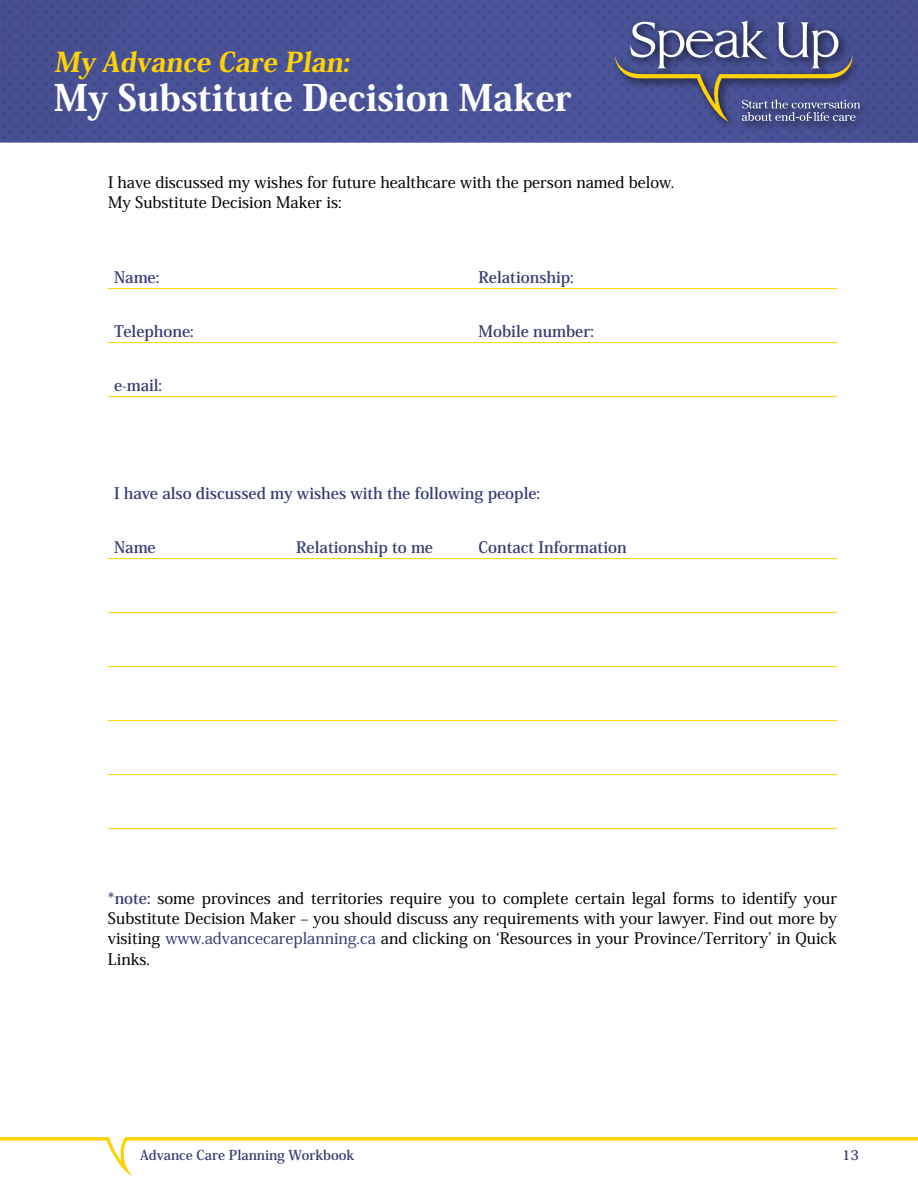
<style>
.page{position:relative;width:918px;height:1188px;background:#fff}
.page>*{position:absolute;margin:0;border:0;box-sizing:border-box;transform-origin:0 0}
.t1{font:800 36px "Koz Min Pro";color:#fff}
.t2{font:800 27px "Koz Min Pro";color:#ffd200}
.t3{font:500 15.75px/20.2px "Koz Min Pro";color:#000}
.t4{font:700 15.75px "Koz Min Pro";color:#363c74}
.t5{font:700 13.5px "Koz Min Pro";color:#363c74}
.s1{font-weight:700;color:#363c74}
.s2{color:#363c74}
</style>
<div class="page">
<div style="left:0;top:0;width:652px;height:96px;background:#495297"></div>
<div style="left:0;top:96px;width:652px;height:46px;background:#4a5499"></div>
<div style="left:652px;top:0;width:266px;height:95px;background:#475092"></div>
<div style="left:652px;top:95px;width:266px;height:47px;background:#485094"></div>
<div style="left:610px;top:16px;width:261px;height:116px;background:#000;opacity:.75"></div>
<svg style="left:615px;top:21px;width:245px;height:101px"></svg>
<hr style="left:108px;top:288px;width:182px;height:1px;background:#ffd200">
<hr style="left:290px;top:288px;width:182px;height:1px;background:#ffd200">
<hr style="left:472px;top:288px;width:183px;height:1px;background:#ffd200">
<hr style="left:655px;top:288px;width:182px;height:1px;background:#ffd200">
<hr style="left:108px;top:342px;width:182px;height:1px;background:#ffd200">
<hr style="left:290px;top:342px;width:182px;height:1px;background:#ffd200">
<hr style="left:472px;top:342px;width:183px;height:1px;background:#ffd200">
<hr style="left:655px;top:342px;width:182px;height:1px;background:#ffd200">
<hr style="left:108px;top:396px;width:182px;height:1px;background:#ffd200">
<hr style="left:290px;top:396px;width:182px;height:1px;background:#ffd200">
<hr style="left:472px;top:396px;width:183px;height:1px;background:#ffd200">
<hr style="left:655px;top:396px;width:182px;height:1px;background:#ffd200">
<hr style="left:108px;top:558px;width:182px;height:1px;background:#ffd200">
<hr style="left:290px;top:558px;width:182px;height:1px;background:#ffd200">
<hr style="left:472px;top:558px;width:183px;height:1px;background:#ffd200">
<hr style="left:655px;top:558px;width:182px;height:1px;background:#ffd200">
<hr style="left:108px;top:612px;width:182px;height:1px;background:#ffd200">
<hr style="left:290px;top:612px;width:182px;height:1px;background:#ffd200">
<hr style="left:472px;top:612px;width:183px;height:1px;background:#ffd200">
<hr style="left:655px;top:612px;width:182px;height:1px;background:#ffd200">
<hr style="left:108px;top:666px;width:182px;height:1px;background:#ffd200">
<hr style="left:290px;top:666px;width:182px;height:1px;background:#ffd200">
<hr style="left:472px;top:666px;width:183px;height:1px;background:#ffd200">
<hr style="left:655px;top:666px;width:182px;height:1px;background:#ffd200">
<hr style="left:108px;top:720px;width:182px;height:1px;background:#ffd200">
<hr style="left:290px;top:720px;width:182px;height:1px;background:#ffd200">
<hr style="left:472px;top:720px;width:183px;height:1px;background:#ffd200">
<hr style="left:655px;top:720px;width:182px;height:1px;background:#ffd200">
<hr style="left:108px;top:774px;width:182px;height:1px;background:#ffd200">
<hr style="left:290px;top:774px;width:182px;height:1px;background:#ffd200">
<hr style="left:472px;top:774px;width:183px;height:1px;background:#ffd200">
<hr style="left:655px;top:774px;width:182px;height:1px;background:#ffd200">
<hr style="left:108px;top:828px;width:182px;height:1px;background:#ffd200">
<hr style="left:290px;top:828px;width:182px;height:1px;background:#ffd200">
<hr style="left:472px;top:828px;width:183px;height:1px;background:#ffd200">
<hr style="left:655px;top:828px;width:182px;height:1px;background:#ffd200">
<svg style="left:0;top:1137px;width:918px;height:39px"></svg>
<h2 class="t2" style="left:54px;top:42px;width:302px">My Advance Care Plan:</h2>
<h1 class="t1" style="left:54px;top:71px;width:519px">My Substitute Decision Maker</h1>
<p class="t3" style="left:108px;top:172px;width:568px">I have discussed my wishes for future healthcare with the person named below.<br>My Substitute Decision Maker is:</p>
<p class="t4" style="left:114px;top:265px;width:47px">Name:</p>
<p class="t4" style="left:479px;top:265px;width:97px">Relationship:</p>
<p class="t4" style="left:114px;top:319px;width:81px">Telephone:</p>
<p class="t4" style="left:479px;top:319px;width:117px">Mobile number:</p>
<p class="t4" style="left:114px;top:373px;width:50px">e-mail:</p>
<p class="t4" style="left:114px;top:481px;width:428px">I have also discussed my wishes with the following people:</p>
<p class="t4" style="left:114px;top:535px;width:43px">Name</p>
<p class="t4" style="left:296px;top:535px;width:138px">Relationship to me</p>
<p class="t4" style="left:478px;top:535px;width:150px">Contact Information</p>
<p class="t3" style="left:108px;top:887px;width:731px;text-align:justify"><span class="s1">*note:</span> some provinces and territories require you to complete certain legal forms to identify your Substitute Decision Maker – you should discuss any requirements with your lawyer. Find out more by visiting <span class="s2">www.advancecareplanning.ca</span> and clicking on ‘Resources in your Province/Territory’ in Quick Links.</p>
<p class="t5" style="left:140px;top:1146px;width:216px">Advance Care Planning Workbook</p>
<p class="t5" style="left:842px;top:1146px;width:18px">13</p>
</div>
